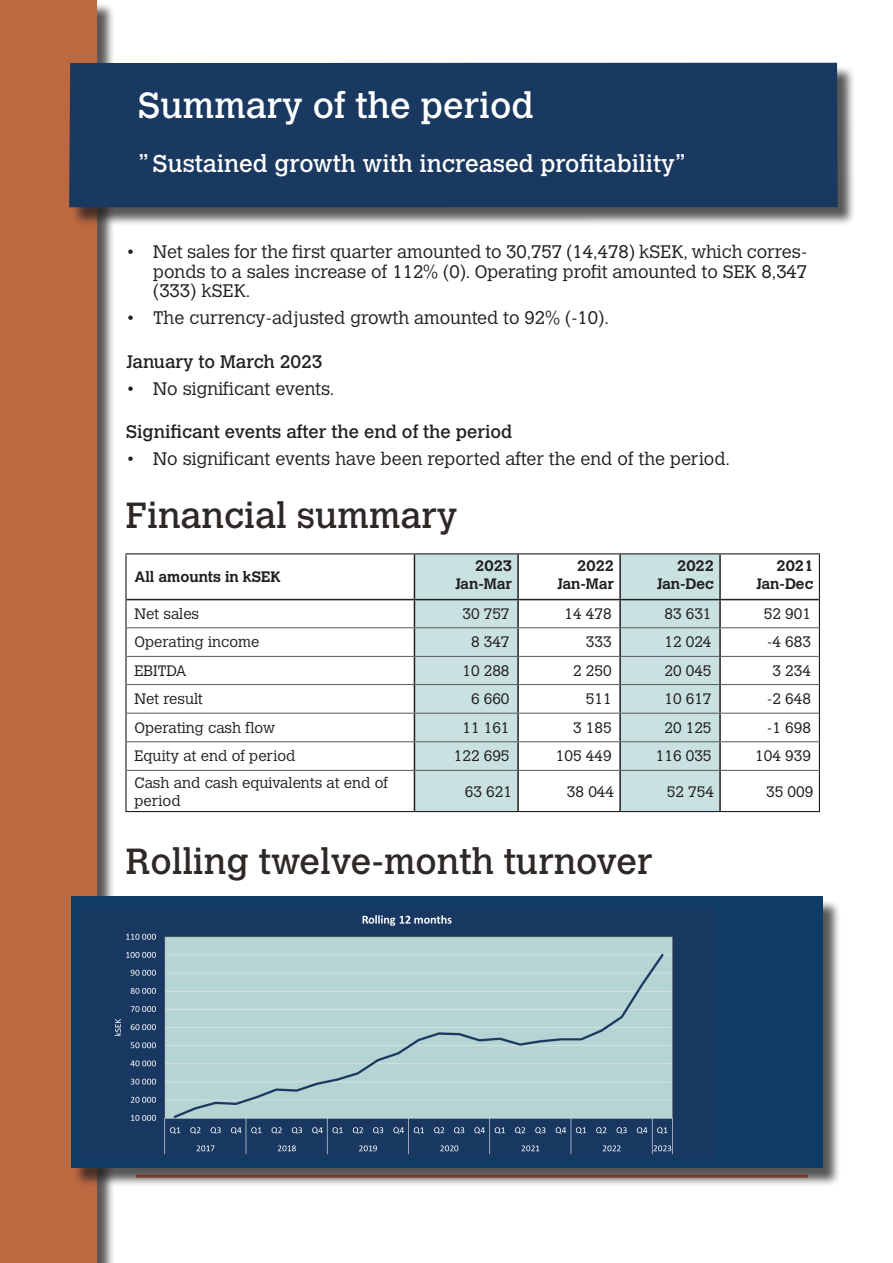
<style>
.page{position:relative;width:893px;height:1263px;background:#fff}
.page>*{position:absolute;margin:0;border:0;box-sizing:border-box;transform-origin:0 0}
.Rubrik_2{font:36px "Calvert MT Std";color:#2e2926}
.Rubrik_1{font:36px "Calvert MT Std";color:#fff}
.Rubrik_1-2{font:24px "Calvert MT Std";color:#fff}
.t1{font:300 18px/19.5px "Calvert MT Std";color:#231f20;text-align:justify}
.Rubrik_2-2{font:18px "Calvert MT Std";color:#231f20}
.Rubrik_2-3{font:300 15px/18px "Calvert MT Std";color:#231f20}
.Rubrik_2-4{font:700 15px "Calvert MT Std";color:#231f20}
</style>
<div class="page">
<div style="left:0;top:2px;width:115px;height:1261px;background:#231f20;opacity:.75"></div>
<div style="left:0;top:0;width:97px;height:1263px;background:#bc6841"></div>
<div style="left:71px;top:65px;width:785px;height:161px;background:#231f20;opacity:.75"></div>
<div style="left:69px;top:62px;width:769px;height:146px;background:#1a3961"></div>
<div style="left:73px;top:899px;width:768px;height:288px;background:#231f20;opacity:.75"></div>
<div style="left:71px;top:897px;width:751px;height:271px;background:#0e3c64"></div>
<svg style="left:415px;top:554px;width:304px;height:257px;fill:#c9e2e1"></svg>
<hr style="left:125px;top:553px;width:289px;height:1px;background:#231f20">
<hr style="left:125px;top:554px;width:2px;height:46px;background:#231f20">
<hr style="left:414px;top:553px;width:104px;height:1px;background:#231f20">
<hr style="left:518px;top:553px;width:102px;height:1px;background:#231f20">
<hr style="left:620px;top:553px;width:100px;height:1px;background:#231f20">
<hr style="left:720px;top:553px;width:100px;height:1px;background:#231f20">
<hr style="left:819px;top:554px;width:1px;height:46px;background:#231f20">
<hr style="left:125px;top:600px;width:2px;height:28px;background:#231f20">
<hr style="left:125px;top:628px;width:2px;height:28px;background:#231f20">
<hr style="left:125px;top:656px;width:2px;height:28px;background:#231f20">
<hr style="left:125px;top:684px;width:2px;height:29px;background:#231f20">
<hr style="left:125px;top:713px;width:2px;height:29px;background:#231f20">
<hr style="left:125px;top:742px;width:2px;height:28px;background:#231f20">
<svg style="left:819px;top:600px;width:1px;height:170px"></svg>
<hr style="left:125px;top:770px;width:2px;height:41px;background:#231f20">
<hr style="left:819px;top:770px;width:1px;height:41px;background:#231f20">
<hr style="left:125px;top:811px;width:289px;height:1px;background:#231f20">
<hr style="left:414px;top:811px;width:104px;height:1px;background:#231f20">
<hr style="left:518px;top:811px;width:102px;height:1px;background:#231f20">
<hr style="left:620px;top:811px;width:100px;height:1px;background:#231f20">
<hr style="left:720px;top:811px;width:100px;height:1px;background:#231f20">
<hr style="left:414px;top:554px;width:1px;height:45px;background:#231f20">
<hr style="left:517px;top:554px;width:2px;height:45px;background:#231f20">
<hr style="left:619px;top:554px;width:2px;height:45px;background:#231f20">
<hr style="left:719px;top:554px;width:2px;height:45px;background:#231f20">
<hr style="left:127px;top:599px;width:287px;height:1px;background:#231f20">
<hr style="left:414px;top:599px;width:104px;height:1px;background:#231f20">
<hr style="left:518px;top:599px;width:102px;height:1px;background:#231f20">
<hr style="left:517px;top:600px;width:2px;height:27px;background:#231f20">
<hr style="left:620px;top:599px;width:100px;height:1px;background:#231f20">
<hr style="left:619px;top:600px;width:2px;height:27px;background:#231f20">
<hr style="left:720px;top:599px;width:99px;height:1px;background:#231f20">
<hr style="left:719px;top:600px;width:2px;height:27px;background:#231f20">
<hr style="left:517px;top:628px;width:2px;height:28px;background:#231f20">
<hr style="left:619px;top:628px;width:2px;height:28px;background:#231f20">
<hr style="left:719px;top:628px;width:2px;height:28px;background:#231f20">
<hr style="left:517px;top:657px;width:2px;height:27px;background:#231f20">
<hr style="left:619px;top:657px;width:2px;height:27px;background:#231f20">
<hr style="left:719px;top:657px;width:2px;height:27px;background:#231f20">
<hr style="left:517px;top:685px;width:2px;height:28px;background:#231f20">
<hr style="left:619px;top:685px;width:2px;height:28px;background:#231f20">
<hr style="left:719px;top:685px;width:2px;height:28px;background:#231f20">
<hr style="left:517px;top:713px;width:2px;height:28px;background:#231f20">
<hr style="left:619px;top:713px;width:2px;height:28px;background:#231f20">
<hr style="left:719px;top:713px;width:2px;height:28px;background:#231f20">
<svg style="left:414px;top:600px;width:1px;height:170px"></svg>
<hr style="left:517px;top:742px;width:2px;height:28px;background:#231f20">
<hr style="left:619px;top:742px;width:2px;height:28px;background:#231f20">
<hr style="left:719px;top:742px;width:2px;height:28px;background:#231f20">
<hr style="left:414px;top:771px;width:1px;height:40px;background:#231f20">
<hr style="left:517px;top:771px;width:2px;height:40px;background:#231f20">
<hr style="left:619px;top:771px;width:2px;height:40px;background:#231f20">
<hr style="left:719px;top:771px;width:2px;height:40px;background:#231f20">
<hr style="left:127px;top:627px;width:287px;height:1px;background:#57585a">
<hr style="left:414px;top:627px;width:104px;height:1px;background:#57585a">
<hr style="left:518px;top:627px;width:102px;height:1px;background:#57585a">
<hr style="left:620px;top:627px;width:100px;height:1px;background:#57585a">
<hr style="left:720px;top:627px;width:99px;height:1px;background:#57585a">
<hr style="left:127px;top:656px;width:287px;height:1px;background:#57585a">
<hr style="left:414px;top:656px;width:104px;height:1px;background:#57585a">
<hr style="left:518px;top:656px;width:102px;height:1px;background:#57585a">
<hr style="left:620px;top:656px;width:100px;height:1px;background:#57585a">
<hr style="left:720px;top:656px;width:99px;height:1px;background:#57585a">
<hr style="left:127px;top:684px;width:287px;height:1px;background:#57585a">
<hr style="left:414px;top:684px;width:104px;height:1px;background:#57585a">
<hr style="left:518px;top:684px;width:102px;height:1px;background:#57585a">
<hr style="left:620px;top:684px;width:100px;height:1px;background:#57585a">
<hr style="left:720px;top:684px;width:99px;height:1px;background:#57585a">
<hr style="left:127px;top:713px;width:287px;height:1px;background:#57585a">
<hr style="left:414px;top:713px;width:104px;height:1px;background:#57585a">
<hr style="left:518px;top:713px;width:102px;height:1px;background:#57585a">
<hr style="left:620px;top:713px;width:100px;height:1px;background:#57585a">
<hr style="left:720px;top:713px;width:99px;height:1px;background:#57585a">
<hr style="left:127px;top:741px;width:287px;height:1px;background:#57585a">
<hr style="left:414px;top:741px;width:104px;height:1px;background:#57585a">
<hr style="left:518px;top:741px;width:102px;height:1px;background:#57585a">
<hr style="left:620px;top:741px;width:100px;height:1px;background:#57585a">
<hr style="left:720px;top:741px;width:99px;height:1px;background:#57585a">
<hr style="left:127px;top:770px;width:287px;height:1px;background:#57585a">
<hr style="left:414px;top:770px;width:104px;height:1px;background:#57585a">
<hr style="left:518px;top:770px;width:102px;height:1px;background:#57585a">
<hr style="left:620px;top:770px;width:100px;height:1px;background:#57585a">
<hr style="left:720px;top:770px;width:99px;height:1px;background:#57585a">
<img style="left:80px;top:907px;width:636px;height:251px">
<p class="Rubrik_1" style="left:138px;top:85px;width:397px">Summary of the period</p>
<p class="Rubrik_1-2" style="left:138px;top:150px;width:549px">” Sustained growth with increased profitability”</p>
<p class="t1" style="left:153px;top:243px;width:656px;text-indent:-27px">• Net sales for the first quarter amounted to 30,757 (14,478) kSEK, which corres&shy;ponds to a sales increase of 112% (0). Operating profit amounted to SEK 8,347 (333) kSEK.</p>
<p class="t1" style="left:126px;top:309px;width:484px">• The currency-adjusted growth amounted to 92% (-10).</p>
<p class="Rubrik_2-2" style="left:126px;top:351px;width:198px">January to March 2023</p>
<p class="t1" style="left:126px;top:379px;width:210px">• No significant events.</p>
<p class="Rubrik_2-2" style="left:126px;top:421px;width:388px">Significant events after the end of the period</p>
<p class="t1" style="left:126px;top:449px;width:605px">• No significant events have been reported after the end of the period.</p>
<p class="Rubrik_2" style="left:125px;top:494px;width:334px">Financial summary</p>
<p class="Rubrik_2-4" style="left:134px;top:567px;width:148px">All amounts in kSEK</p>
<p class="Rubrik_2-4" style="left:475px;top:556px;width:38px">2023</p>
<p class="Rubrik_2-4" style="left:455px;top:574px;width:59px">Jan-Mar</p>
<p class="Rubrik_2-4" style="left:577px;top:556px;width:38px">2022</p>
<p class="Rubrik_2-4" style="left:557px;top:574px;width:59px">Jan-Mar</p>
<p class="Rubrik_2-4" style="left:677px;top:556px;width:38px">2022</p>
<p class="Rubrik_2-4" style="left:657px;top:574px;width:59px">Jan-Dec</p>
<p class="Rubrik_2-4" style="left:776px;top:556px;width:38px">2021</p>
<p class="Rubrik_2-4" style="left:756px;top:574px;width:59px">Jan-Dec</p>
<p class="Rubrik_2-3" style="left:134px;top:605px;width:66px">Net sales</p>
<p class="Rubrik_2-3" style="left:462px;top:605px;width:49px">30 757</p>
<p class="Rubrik_2-3" style="left:564px;top:605px;width:49px">14 478</p>
<p class="Rubrik_2-3" style="left:664px;top:605px;width:49px">83 631</p>
<p class="Rubrik_2-3" style="left:764px;top:605px;width:49px">52 901</p>
<p class="Rubrik_2-3" style="left:134px;top:633px;width:126px">Operating income</p>
<p class="Rubrik_2-3" style="left:471px;top:633px;width:40px">8 347</p>
<p class="Rubrik_2-3" style="left:586px;top:633px;width:27px">333</p>
<p class="Rubrik_2-3" style="left:664px;top:633px;width:49px">12 024</p>
<p class="Rubrik_2-3" style="left:767px;top:633px;width:45px">-4 683</p>
<p class="Rubrik_2-3" style="left:134px;top:662px;width:54px">EBITDA</p>
<p class="Rubrik_2-3" style="left:462px;top:662px;width:49px">10 288</p>
<p class="Rubrik_2-3" style="left:573px;top:662px;width:40px">2 250</p>
<p class="Rubrik_2-3" style="left:664px;top:662px;width:49px">20 045</p>
<p class="Rubrik_2-3" style="left:772px;top:662px;width:40px">3 234</p>
<p class="Rubrik_2-3" style="left:134px;top:690px;width:70px">Net result</p>
<p class="Rubrik_2-3" style="left:471px;top:690px;width:40px">6 660</p>
<p class="Rubrik_2-3" style="left:586px;top:690px;width:27px">511</p>
<p class="Rubrik_2-3" style="left:664px;top:690px;width:49px">10 617</p>
<p class="Rubrik_2-3" style="left:767px;top:690px;width:45px">-2 648</p>
<p class="Rubrik_2-3" style="left:134px;top:719px;width:142px">Operating cash flow</p>
<p class="Rubrik_2-3" style="left:462px;top:719px;width:49px">11 161</p>
<p class="Rubrik_2-3" style="left:573px;top:719px;width:40px">3 185</p>
<p class="Rubrik_2-3" style="left:664px;top:719px;width:49px">20 125</p>
<p class="Rubrik_2-3" style="left:767px;top:719px;width:45px">-1 698</p>
<p class="Rubrik_2-3" style="left:134px;top:747px;width:163px">Equity at end of period</p>
<p class="Rubrik_2-3" style="left:454px;top:747px;width:57px">122 695</p>
<p class="Rubrik_2-3" style="left:556px;top:747px;width:57px">105 449</p>
<p class="Rubrik_2-3" style="left:656px;top:747px;width:57px">116 035</p>
<p class="Rubrik_2-3" style="left:755px;top:747px;width:57px">104 939</p>
<p class="Rubrik_2-3" style="left:134px;top:773px;width:255px">Cash and cash equivalents at end of period</p>
<p class="Rubrik_2-3" style="left:465px;top:782px;width:49px">63 621</p>
<p class="Rubrik_2-3" style="left:567px;top:782px;width:49px">38 044</p>
<p class="Rubrik_2-3" style="left:667px;top:782px;width:49px">52 754</p>
<p class="Rubrik_2-3" style="left:766px;top:782px;width:49px">35 009</p>
<p class="Rubrik_2" style="left:125px;top:840px;width:528px">Rolling twelve-month turnover</p>
</div>
